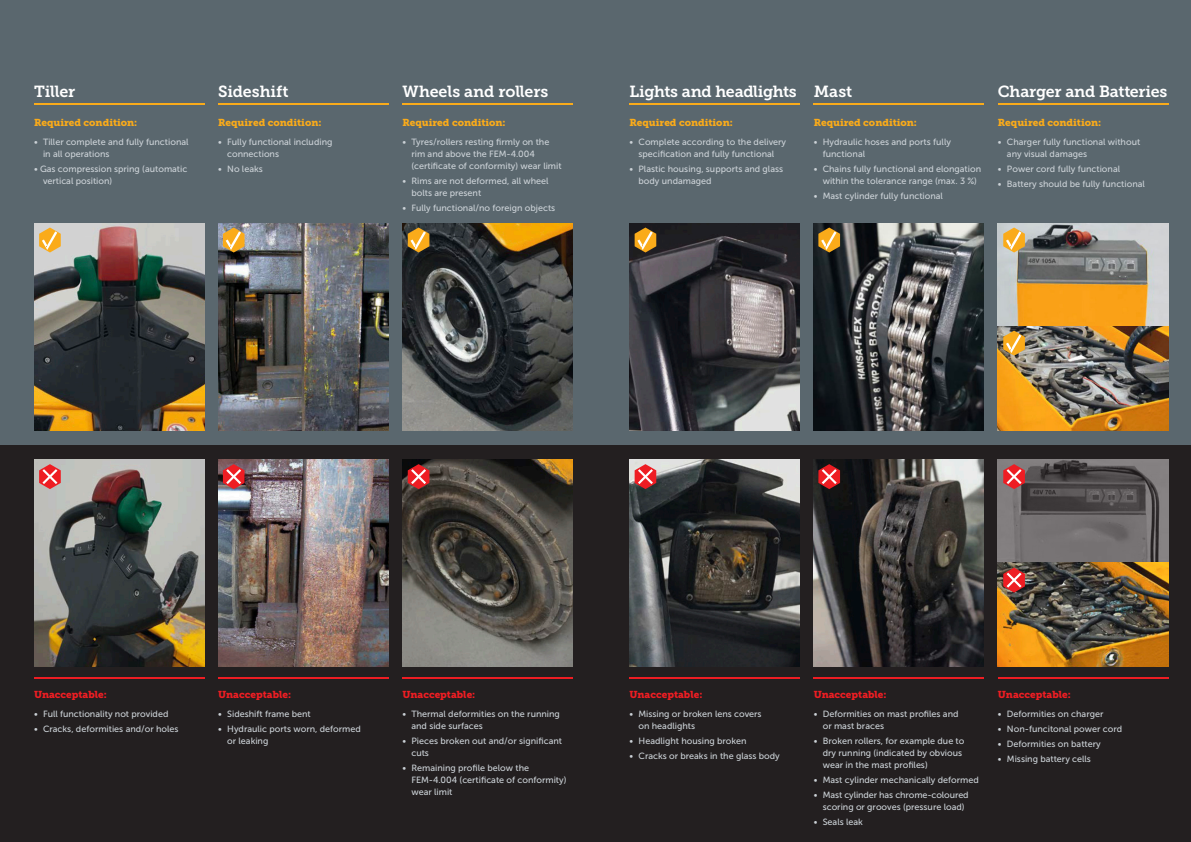
<style>
.page{position:relative;width:1191px;height:842px;background:#fff}
.page>*{position:absolute;margin:0;border:0;box-sizing:border-box;transform-origin:0 0}
.t1{font:16px "Museo JH Slab 700";letter-spacing:-.01em;color:#fff}
.t2{font:10px "Museo JH Slab 900";color:#faab1a}
.t3{font:10px "Museo JH Slab 900";color:#ee1d23}
.t4{font:9px/12px "Museo JH Sans 500";color:#ccd2d7}
</style>
<div class="page">
<div style="left:595px;top:0;width:596px;height:842px;background:#5a676e"></div>
<div style="left:0;top:0;width:595px;height:842px;background:#5a676e"></div>
<div style="left:0;top:445px;width:595px;height:397px;background:#231f20"></div>
<div style="left:595px;top:445px;width:596px;height:397px;background:#231f20"></div>
<hr style="left:34px;top:103px;width:170px;height:2px;background:#faab1a">
<hr style="left:218px;top:103px;width:170px;height:2px;background:#faab1a">
<hr style="left:402px;top:103px;width:170px;height:2px;background:#faab1a">
<hr style="left:629px;top:103px;width:170px;height:2px;background:#faab1a">
<hr style="left:813px;top:103px;width:171px;height:2px;background:#faab1a">
<hr style="left:998px;top:103px;width:170px;height:2px;background:#faab1a">
<img style="left:218px;top:223px;width:170px;height:207px">
<img style="left:402px;top:223px;width:170px;height:207px">
<img style="left:34px;top:223px;width:170px;height:207px">
<svg style="left:39px;top:227px;width:22px;height:25px"></svg>
<svg style="left:223px;top:227px;width:21px;height:25px"></svg>
<svg style="left:408px;top:227px;width:21px;height:25px"></svg>
<img style="left:813px;top:223px;width:171px;height:207px">
<img style="left:998px;top:223px;width:170px;height:104px">
<img style="left:998px;top:327px;width:170px;height:103px">
<img style="left:629px;top:223px;width:170px;height:207px">
<svg style="left:634px;top:227px;width:22px;height:25px"></svg>
<svg style="left:818px;top:227px;width:22px;height:25px"></svg>
<svg style="left:1003px;top:227px;width:22px;height:25px"></svg>
<svg style="left:1003px;top:331px;width:22px;height:25px"></svg>
<img style="left:218px;top:459px;width:170px;height:207px">
<img style="left:402px;top:459px;width:170px;height:207px">
<img style="left:34px;top:459px;width:170px;height:207px">
<svg style="left:39px;top:464px;width:22px;height:25px"></svg>
<svg style="left:223px;top:464px;width:21px;height:25px"></svg>
<svg style="left:408px;top:464px;width:21px;height:25px"></svg>
<img style="left:813px;top:459px;width:171px;height:207px">
<img style="left:629px;top:459px;width:170px;height:207px">
<svg style="left:634px;top:464px;width:22px;height:25px"></svg>
<svg style="left:818px;top:464px;width:22px;height:25px"></svg>
<img style="left:998px;top:459px;width:170px;height:104px">
<svg style="left:1003px;top:464px;width:22px;height:25px"></svg>
<img style="left:998px;top:563px;width:170px;height:103px">
<svg style="left:1003px;top:568px;width:22px;height:25px"></svg>
<hr style="left:34px;top:677px;width:170px;height:2px;background:#ee1d23">
<hr style="left:218px;top:677px;width:170px;height:2px;background:#ee1d23">
<hr style="left:402px;top:677px;width:170px;height:2px;background:#ee1d23">
<hr style="left:629px;top:677px;width:170px;height:2px;background:#ee1d23">
<hr style="left:813px;top:677px;width:171px;height:2px;background:#ee1d23">
<hr style="left:998px;top:677px;width:170px;height:2px;background:#ee1d23">
<p class="t1" style="left:34px;top:82px;width:43px">Tiller</p>
<p class="t2" style="left:34px;top:117px;width:105px">Required condition:</p>
<p class="t4" style="left:43px;top:136px;width:147px;text-indent:-9px">• Tiller complete and fully functional in all operations</p>
<p class="t4" style="left:43px;top:163px;width:146px;text-indent:-9px">• Gas compression spring (automatic vertical position)</p>
<p class="t1" style="left:218px;top:82px;width:72px">Sideshift</p>
<p class="t2" style="left:218px;top:117px;width:105px">Required condition:</p>
<p class="t4" style="left:227px;top:136px;width:107px;text-indent:-9px">• Fully functional including connections</p>
<p class="t4" style="left:218px;top:163px;width:46px">• No leaks</p>
<p class="t1" style="left:402px;top:82px;width:147px">Wheels and rollers</p>
<p class="t2" style="left:402px;top:117px;width:105px">Required condition:</p>
<p class="t4" style="left:411px;top:136px;width:152px;text-indent:-9px">• Tyres/rollers resting firmly on the rim and above the FEM-4.004 (certificate of conformity) wear limit</p>
<p class="t4" style="left:411px;top:175px;width:139px;text-indent:-9px">• Rims are not deformed, all wheel bolts are present</p>
<p class="t4" style="left:402px;top:202px;width:154px">• Fully functional/no foreign objects</p>
<p class="t1" style="left:629px;top:82px;width:169px">Lights and headlights</p>
<p class="t2" style="left:629px;top:117px;width:105px">Required condition:</p>
<p class="t4" style="left:629px;top:136px;width:158px;text-align:center">• Complete according to the delivery specification and fully functional</p>
<p class="t4" style="left:638px;top:163px;width:146px;text-indent:-9px">• Plastic housing, supports and glass body undamaged</p>
<p class="t1" style="left:813px;top:82px;width:40px">Mast</p>
<p class="t2" style="left:813px;top:117px;width:105px">Required condition:</p>
<p class="t4" style="left:822px;top:136px;width:130px;text-indent:-9px">• Hydraulic hoses and ports fully functional</p>
<p class="t4" style="left:813px;top:163px;width:169px;text-align:center">• Chains fully functional and elongation within the tolerance range (max. 3 %)</p>
<p class="t4" style="left:813px;top:190px;width:131px">• Mast cylinder fully functional</p>
<p class="t1" style="left:998px;top:82px;width:171px">Charger and Batteries</p>
<p class="t2" style="left:998px;top:117px;width:105px">Required condition:</p>
<p class="t4" style="left:1007px;top:136px;width:135px;text-indent:-9px">• Charger fully functional without any visual damages</p>
<p class="t4" style="left:998px;top:163px;width:124px">• Power cord fully functional</p>
<p class="t4" style="left:998px;top:178px;width:148px">• Battery should be fully functional</p>
<p class="t3" style="left:34px;top:689px;width:74px">Unacceptable:</p>
<p class="t4" style="left:34px;top:708px;width:136px">• Full functionality not provided</p>
<p class="t4" style="left:34px;top:723px;width:146px">• Cracks, deformities and/or holes</p>
<p class="t3" style="left:218px;top:689px;width:74px">Unacceptable:</p>
<p class="t4" style="left:218px;top:708px;width:94px">• Sideshift frame bent</p>
<p class="t4" style="left:227px;top:723px;width:135px;text-indent:-9px">• Hydraulic ports worn, deformed or leaking</p>
<p class="t3" style="left:402px;top:689px;width:74px">Unacceptable:</p>
<p class="t4" style="left:411px;top:708px;width:150px;text-indent:-9px">• Thermal deformities on the running and side surfaces</p>
<p class="t4" style="left:411px;top:735px;width:152px;text-indent:-9px">• Pieces broken out and/or significant cuts</p>
<p class="t4" style="left:411px;top:762px;width:156px;text-indent:-9px">• Remaining profile below the<br>FEM-4.004 (certificate of conformity) wear limit</p>
<p class="t3" style="left:629px;top:689px;width:74px">Unacceptable:</p>
<p class="t4" style="left:638px;top:708px;width:125px;text-indent:-9px">• Missing or broken lens covers on headlights</p>
<p class="t4" style="left:629px;top:735px;width:119px">• Headlight housing broken</p>
<p class="t4" style="left:629px;top:750px;width:152px">• Cracks or breaks in the glass body</p>
<p class="t3" style="left:813px;top:689px;width:74px">Unacceptable:</p>
<p class="t4" style="left:822px;top:708px;width:137px;text-indent:-9px">• Deformities on mast profiles and or mast braces</p>
<p class="t4" style="left:822px;top:735px;width:143px;text-indent:-9px">• Broken rollers, for example due to dry running (indicated by obvious wear in the mast profiles)</p>
<p class="t4" style="left:813px;top:774px;width:167px">• Mast cylinder mechanically deformed</p>
<p class="t4" style="left:813px;top:789px;width:156px;text-align:center">• Mast cylinder has chrome-coloured scoring or grooves (pressure load)</p>
<p class="t4" style="left:813px;top:816px;width:51px">• Seals leak</p>
<p class="t3" style="left:998px;top:689px;width:74px">Unacceptable:</p>
<p class="t4" style="left:998px;top:708px;width:107px">• Deformities on charger</p>
<p class="t4" style="left:998px;top:723px;width:126px">• Non-funcitonal power cord</p>
<p class="t4" style="left:998px;top:738px;width:104px">• Deformities on battery</p>
<p class="t4" style="left:998px;top:753px;width:95px">• Missing battery cells</p>
</div>
